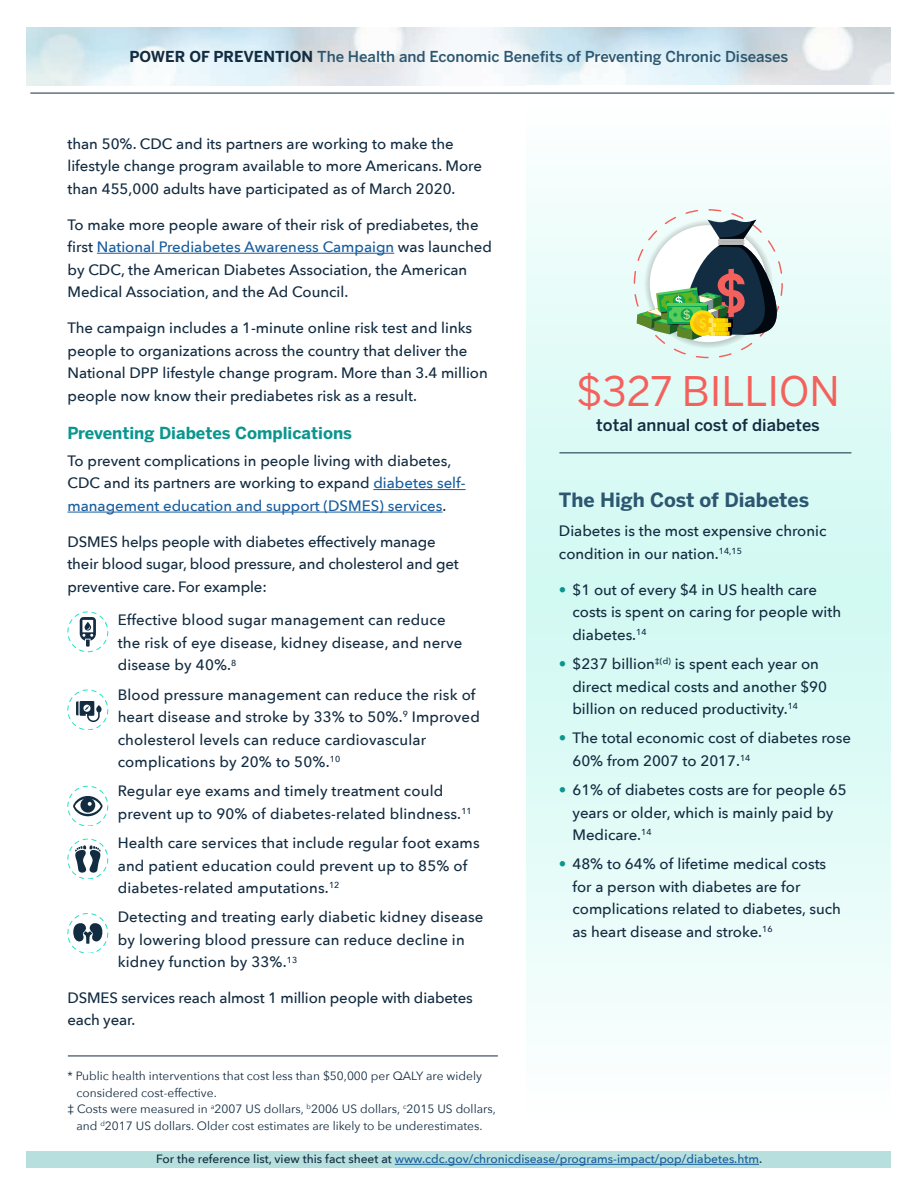
<style>
.page{position:relative;width:918px;height:1188px;background:#fff}
.page>*{position:absolute;margin:0;border:0;box-sizing:border-box;transform-origin:0 0}
.Intro{font:40.5px "Benton Sans";color:#f4615d}
.t1{font:700 19.5px "Benton Sans";color:#2c5770}
.t2{font:700 16.5px "Benton Sans";color:#0a968e}
.Intro-2{font:500 16.5px "Benton Sans";color:#122c41}
.t3{font:500 15px/22.5px "Avenir Next";color:#122b40}
.t4{font:500 15px "Benton Sans";color:#2c5770}
.t5{font:12px "Avenir Next";color:#122b40}
.t6{font:500 12px "Avenir Next";color:#175d9e}
.s1{font-weight:700;color:#122c41}
.s2{color:#175d9e}
.s3{color:#0a968e}
.s4{color:#122c41}
</style>
<div class="page">
<svg style="left:526px;top:92px;width:365px;height:932px"></svg>
<hr style="left:97px;top:253px;width:297px;height:1px;background:#175d9e">
<hr style="left:373px;top:489px;width:93px;height:1px;background:#175d9e">
<hr style="left:68px;top:512px;width:375px;height:1px;background:#175d9e">
<hr style="left:30px;top:93px;width:864px;height:1px;background:#122c41">
<hr style="left:559px;top:453px;width:292px;height:1px;background:#122c41">
<svg style="left:637px;top:220px;width:140px;height:120px"></svg>
<svg style="left:68px;top:913px;width:40px;height:40px"></svg>
<svg style="left:68px;top:839px;width:40px;height:40px"></svg>
<svg style="left:68px;top:786px;width:40px;height:40px"></svg>
<svg style="left:68px;top:690px;width:40px;height:40px"></svg>
<svg style="left:68px;top:611px;width:40px;height:41px"></svg>
<div style="left:26px;top:1151px;width:865px;height:17px;background:#b6dfdd"></div>
<hr style="left:395px;top:1164px;width:364px;height:1px;background:#175d9e">
<hr style="left:68px;top:1056px;width:430px;height:1px;background:#122b40">
<h1 class="t4" style="left:130px;top:48px;width:660px"><span class="s1">POWER OF PREVENTION</span> The Health and Economic Benefits of Preventing Chronic Diseases</h1>
<p class="t3" style="left:68px;top:132px;width:416px">than 50%. CDC and its partners are working to make the lifestyle change program available to more Americans. More than 455,000 adults have participated as of March 2020.</p>
<p class="t3" style="left:68px;top:213px;width:426px">To make more people aware of their risk of prediabetes, the first <span class="s2">National Prediabetes Awareness Campaign</span> was launched by CDC, the American Diabetes Association, the American Medical Association, and the Ad Council.</p>
<p class="t3" style="left:68px;top:316px;width:422px">The campaign includes a 1-minute online risk test and links people to organizations across the country that deliver the National DPP lifestyle change program. More than 3.4 million people now know their prediabetes risk as a result.</p>
<h3 class="t2" style="left:68px;top:423px;width:286px">Preventing Diabetes Complications</h3>
<p class="t3" style="left:68px;top:449px;width:400px">To prevent complications in people living with diabetes,<br>CDC and its partners are working to expand <span class="s2">diabetes self&shy;management education and support (DSMES) services</span>.</p>
<p class="t3" style="left:68px;top:530px;width:393px">DSMES helps people with diabetes effectively manage their blood sugar, blood pressure, and cholesterol and get preventive care. For example:</p>
<p class="t3" style="left:118px;top:609px;width:346px">Effective blood sugar management can reduce the risk of eye disease, kidney disease, and nerve disease by 40%.<sup>8</sup></p>
<p class="t3" style="left:118px;top:683px;width:364px">Blood pressure management can reduce the risk of heart disease and stroke by 33% to 50%.<sup>9</sup> Improved cholesterol levels can reduce cardiovascular complications by 20% to 50%.<sup>10</sup></p>
<p class="t3" style="left:118px;top:780px;width:356px">Regular eye exams and timely treatment could prevent up to 90% of diabetes-related blindness.<sup>11</sup></p>
<p class="t3" style="left:118px;top:831px;width:364px">Health care services that include regular foot exams and patient education could prevent up to 85% of diabetes-related amputations.<sup>12</sup></p>
<p class="t3" style="left:118px;top:906px;width:367px">Detecting and treating early diabetic kidney disease by lowering blood pressure can reduce decline in kidney function by 33%.<sup>13</sup></p>
<p class="t3" style="left:68px;top:986px;width:407px">DSMES services reach almost 1 million people with diabetes each year.</p>
<p class="t5" style="left:67px;top:1066px;width:416px">* Public health interventions that cost less than $50,000 per QALY are widely</p>
<p class="t5" style="left:76px;top:1082px;width:142px">considered cost-effective.</p>
<p class="t5" style="left:67px;top:1099px;width:430px">‡ Costs were measured in <sup>a</sup>2007 US dollars, <sup>b</sup>2006 US dollars, <sup>c</sup>2015 US dollars,</p>
<p class="t5" style="left:76px;top:1115px;width:408px">and <sup>d</sup>2017 US dollars. Older cost estimates are likely to be underestimates.</p>
<p class="Intro" style="left:576px;top:367px;width:265px">$327 BILLION</p>
<p class="Intro-2" style="left:596px;top:415px;width:225px">total annual cost of diabetes</p>
<h2 class="t1" style="left:559px;top:488px;width:252px">The High Cost of Diabetes</h2>
<p class="t3" style="left:559px;top:519px;width:269px">Diabetes is the most expensive chronic condition in our nation.<sup>14,15</sup></p>
<p class="t3" style="left:572px;top:578px;width:270px;text-indent:-14px"><span class="s3">•</span> $1 out of every $4 in US health care costs is spent on caring for people with diabetes.<sup>14</sup></p>
<p class="t3" style="left:572px;top:652px;width:256px;text-indent:-13px"><span class="s3">•</span> $237 billion<sup>‡(d)</sup> is spent each year on direct medical costs and another $90 billion on reduced productivity.<sup>14</sup></p>
<p class="t3" style="left:572px;top:726px;width:280px;text-indent:-14px"><span class="s3">•</span> The total economic cost of diabetes rose<br>60% from 2007 to 2017.<sup>14</sup></p>
<p class="t3" style="left:572px;top:778px;width:276px;text-indent:-14px"><span class="s3">•</span> 61% of diabetes costs are for people 65 years or older, which is mainly paid by<br>Medicare.<sup>14</sup></p>
<p class="t3" style="left:572px;top:852px;width:270px;text-indent:-14px"><span class="s3">•</span> 48% to 64% of lifetime medical costs for a person with diabetes are for complications related to diabetes, such as heart disease and stroke.<sup>16</sup></p>
<p class="t6" style="left:156px;top:1149px;width:607px"><span class="s4">For the reference list, view this fact sheet at</span> www.cdc.gov/chronicdisease/programs-impact/pop/diabetes.htm<span class="s4">.</span></p>
</div>
